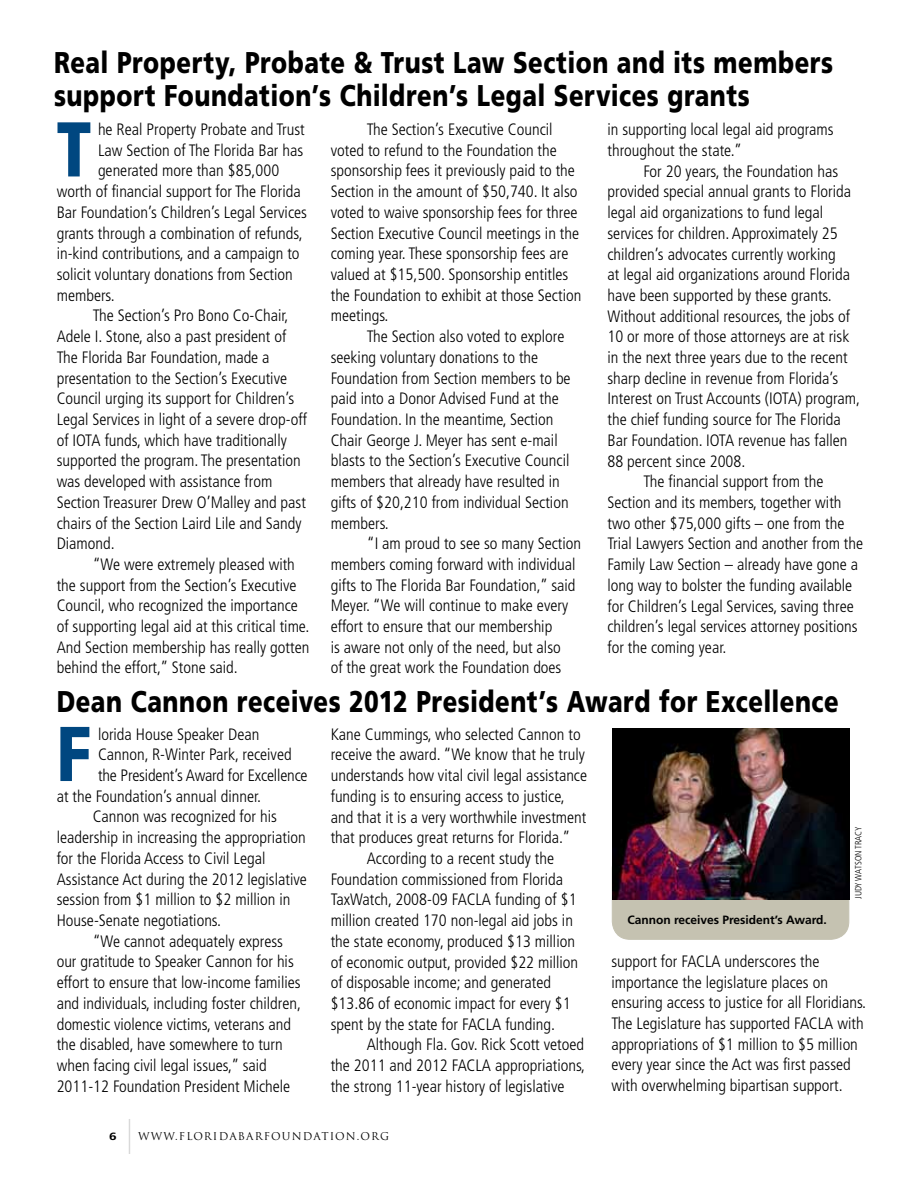
<style>
.page{position:relative;width:918px;height:1188px;background:#fff}
.page>*{position:absolute;margin:0;border:0;box-sizing:border-box;transform-origin:0 0}
.t1{font:900 77.55px "Frutiger LT Std";color:#004780;scale:.8 1}
.t2{font:900 30px/33px "Frutiger LT Std";letter-spacing:.02em;color:#000;scale:.8 1}
.t3{font:300 condensed 16.5px/20.7px "Frutiger LT Std";color:#000}
.t4{font:700 12px "Frutiger LT Std";color:#000}
.t5{font:10.5px "Trajan Pro";letter-spacing:.11em;color:#000}
.t6{font:700 10.5px "Frutiger LT Std";color:#000;scale:1.3 1}
.t7{font:300 condensed 9px "Frutiger LT Std";color:#000}
</style>
<div class="page">
<hr style="left:129px;top:1119px;width:1px;height:35px;background:#000">
<div style="left:612px;top:851px;width:237px;height:88px;background:#c5c2b1;border-radius:18px"></div>
<div style="left:612px;top:851px;width:237px;height:89px;border:1px solid #c5c2b1;border-radius:18px"></div>
<img style="left:612px;top:728px;width:237px;height:172px">
<h2 class="t2" style="left:54px;top:46px;width:976px">Real Property, Probate &amp; Trust Law Section and its members support Foundation’s Children’s Legal Services grants</h2>
<p class="t3" style="left:331px;top:119px;width:252px;text-indent:36px">The Section’s Executive Council voted to refund to the Foundation the sponsorship fees it previously paid to the Section in the amount of $50,740. It also voted to waive sponsorship fees for three Section Executive Council meetings in the coming year. These sponsorship fees are valued at $15,500. Sponsorship entitles the Foundation to exhibit at those Section meetings.</p>
<p class="t3" style="left:331px;top:326px;width:241px;text-indent:36px">The Section also voted to explore seeking voluntary donations to the Foundation from Section members to be paid into a Donor Advised Fund at the Foundation. In the meantime, Section Chair George J. Meyer has sent e-mail blasts to the Section’s Executive Council members that already have resulted in gifts of $20,210 from individual Section members.</p>
<p class="t3" style="left:331px;top:533px;width:252px;text-indent:36px">“I am proud to see so many Section members coming forward with individual gifts to The Florida Bar Foundation,” said Meyer. “We will continue to make every effort to ensure that our membership<br>is aware not only of the need, but also<br>of the great work the Foundation does</p>
<h1 class="t1" style="left:57px;top:102px;width:45px">T</h1>
<p class="t3" style="left:98px;top:119px;width:208px">he Real Property Probate and Trust</p>
<p class="t3" style="left:608px;top:119px;width:228px">in supporting local legal aid programs throughout the state.”</p>
<p class="t3" style="left:644px;top:161px;width:196px">For 20 years, the Foundation has</p>
<p class="t3" style="left:608px;top:182px;width:245px">provided special annual grants to Florida</p>
<p class="t3" style="left:608px;top:202px;width:217px">legal aid organizations to fund legal</p>
<p class="t3" style="left:608px;top:223px;width:232px">services for children. Approximately 25</p>
<p class="t3" style="left:608px;top:244px;width:230px">children’s advocates currently working</p>
<p class="t3" style="left:608px;top:264px;width:244px">at legal aid organizations around Florida</p>
<p class="t3" style="left:608px;top:285px;width:226px">have been supported by these grants.</p>
<p class="t3" style="left:608px;top:306px;width:244px">Without additional resources, the jobs of</p>
<p class="t3" style="left:608px;top:327px;width:243px">10 or more of those attorneys are at risk</p>
<p class="t3" style="left:608px;top:347px;width:242px">in the next three years due to the recent</p>
<p class="t3" style="left:608px;top:368px;width:232px">sharp decline in revenue from Florida’s</p>
<p class="t3" style="left:608px;top:389px;width:254px">Interest on Trust Accounts (IOTA) program,</p>
<p class="t3" style="left:608px;top:409px;width:235px">the chief funding source for The Florida</p>
<p class="t3" style="left:608px;top:430px;width:241px">Bar Foundation. IOTA revenue has fallen</p>
<p class="t3" style="left:608px;top:451px;width:139px">88 percent since 2008.</p>
<p class="t3" style="left:644px;top:471px;width:181px">The financial support from the</p>
<p class="t3" style="left:608px;top:492px;width:236px">Section and its members, together with</p>
<p class="t3" style="left:608px;top:513px;width:238px">two other $75,000 gifts – one from the</p>
<p class="t3" style="left:608px;top:534px;width:257px">Trial Lawyers Section and another from the</p>
<p class="t3" style="left:608px;top:554px;width:252px">Family Law Section – already have gone a</p>
<p class="t3" style="left:608px;top:575px;width:246px">long way to bolster the funding available</p>
<p class="t3" style="left:608px;top:596px;width:248px">for Children’s Legal Services, saving three</p>
<p class="t3" style="left:608px;top:616px;width:252px">children’s legal services attorney positions</p>
<p class="t3" style="left:608px;top:637px;width:120px">for the coming year.</p>
<h2 class="t2" style="left:57px;top:685px;width:979px">Dean Cannon receives 2012 President’s Award for Excellence</h2>
<h1 class="t1" style="left:57px;top:707px;width:45px">F</h1>
<p class="t3" style="left:98px;top:724px;width:163px">lorida House Speaker Dean</p>
<p class="t3" style="left:98px;top:140px;width:207px">Law Section of The Florida Bar has</p>
<p class="t3" style="left:98px;top:161px;width:183px">generated more than $85,000</p>
<p class="t3" style="left:57px;top:181px;width:246px">worth of financial support for The Florida</p>
<p class="t3" style="left:57px;top:202px;width:252px">Bar Foundation’s Children’s Legal Services</p>
<p class="t3" style="left:57px;top:223px;width:247px">grants through a combination of refunds,</p>
<p class="t3" style="left:57px;top:244px;width:244px">in-kind contributions, and a campaign to</p>
<p class="t3" style="left:57px;top:264px;width:237px">solicit voluntary donations from Section</p>
<p class="t3" style="left:57px;top:285px;width:60px">members.</p>
<p class="t3" style="left:93px;top:306px;width:197px">The Section’s Pro Bono Co-Chair,</p>
<p class="t3" style="left:57px;top:326px;width:231px">Adele I. Stone, also a past president of</p>
<p class="t3" style="left:57px;top:347px;width:214px">The Florida Bar Foundation, made a</p>
<p class="t3" style="left:57px;top:368px;width:232px">presentation to the Section’s Executive</p>
<p class="t3" style="left:57px;top:388px;width:239px">Council urging its support for Children’s</p>
<p class="t3" style="left:57px;top:409px;width:252px">Legal Services in light of a severe drop-off</p>
<p class="t3" style="left:57px;top:430px;width:232px">of IOTA funds, which have traditionally</p>
<p class="t3" style="left:57px;top:451px;width:246px">supported the program. The presentation</p>
<p class="t3" style="left:57px;top:471px;width:217px">was developed with assistance from</p>
<p class="t3" style="left:57px;top:492px;width:251px">Section Treasurer Drew O’Malley and past</p>
<p class="t3" style="left:57px;top:513px;width:247px">chairs of the Section Laird Lile and Sandy</p>
<p class="t3" style="left:57px;top:533px;width:60px">Diamond.</p>
<p class="t3" style="left:93px;top:554px;width:204px">“We were extremely pleased with</p>
<p class="t3" style="left:57px;top:575px;width:241px">the support from the Section’s Executive</p>
<p class="t3" style="left:57px;top:596px;width:243px">Council, who recognized the importance</p>
<p class="t3" style="left:57px;top:616px;width:254px">of supporting legal aid at this critical time.</p>
<p class="t3" style="left:57px;top:637px;width:254px">And Section membership has really gotten</p>
<p class="t3" style="left:57px;top:658px;width:183px">behind the effort,” Stone said.</p>
<p class="t3" style="left:331px;top:724px;width:251px">Kane Cummings, who selected Cannon to</p>
<p class="t3" style="left:331px;top:745px;width:256px">receive the award. “We know that he truly</p>
<p class="t3" style="left:331px;top:765px;width:258px">understands how vital civil legal assistance</p>
<p class="t3" style="left:331px;top:786px;width:236px">funding is to ensuring access to justice,</p>
<p class="t3" style="left:331px;top:807px;width:257px">and that it is a very worthwhile investment</p>
<p class="t3" style="left:331px;top:827px;width:241px">that produces great returns for Florida.”</p>
<p class="t3" style="left:367px;top:848px;width:189px">According to a recent study the</p>
<p class="t3" style="left:331px;top:869px;width:234px">Foundation commissioned from Florida</p>
<p class="t3" style="left:331px;top:890px;width:247px">TaxWatch, 2008-09 FACLA funding of $1</p>
<p class="t3" style="left:331px;top:910px;width:244px">million created 170 non-legal aid jobs in</p>
<p class="t3" style="left:331px;top:931px;width:246px">the state economy, produced $13 million</p>
<p class="t3" style="left:331px;top:952px;width:249px">of economic output, provided $22 million</p>
<p class="t3" style="left:331px;top:972px;width:222px">of disposable income; and generated</p>
<p class="t3" style="left:331px;top:993px;width:242px">$13.86 of economic impact for every $1</p>
<p class="t3" style="left:331px;top:1014px;width:226px">spent by the state for FACLA funding.</p>
<p class="t3" style="left:367px;top:1035px;width:219px">Although Fla. Gov. Rick Scott vetoed</p>
<p class="t3" style="left:331px;top:1055px;width:256px">the 2011 and 2012 FACLA appropriations,</p>
<p class="t3" style="left:331px;top:1076px;width:235px">the strong 11-year history of legislative</p>
<p class="t3" style="left:98px;top:745px;width:195px">Cannon, R-Winter Park, received</p>
<p class="t3" style="left:98px;top:765px;width:211px">the President’s Award for Excellence</p>
<p class="t3" style="left:57px;top:786px;width:206px">at the Foundation’s annual dinner.</p>
<p class="t3" style="left:93px;top:807px;width:186px">Cannon was recognized for his</p>
<p class="t3" style="left:57px;top:827px;width:251px">leadership in increasing the appropriation</p>
<p class="t3" style="left:57px;top:848px;width:210px">for the Florida Access to Civil Legal</p>
<p class="t3" style="left:57px;top:869px;width:252px">Assistance Act during the 2012 legislative</p>
<p class="t3" style="left:57px;top:889px;width:235px">session from $1 million to $2 million in</p>
<p class="t3" style="left:57px;top:910px;width:166px">House-Senate negotiations.</p>
<p class="t3" style="left:93px;top:931px;width:192px">“We cannot adequately express</p>
<p class="t3" style="left:57px;top:952px;width:239px">our gratitude to Speaker Cannon for his</p>
<p class="t3" style="left:57px;top:972px;width:245px">effort to ensure that low-income families</p>
<p class="t3" style="left:57px;top:993px;width:246px">and individuals, including foster children,</p>
<p class="t3" style="left:57px;top:1014px;width:236px">domestic violence victims, veterans and</p>
<p class="t3" style="left:57px;top:1034px;width:228px">the disabled, have somewhere to turn</p>
<p class="t3" style="left:57px;top:1055px;width:212px">when facing civil legal issues,” said</p>
<p class="t3" style="left:57px;top:1076px;width:235px">2011-12 Foundation President Michele</p>
<p class="t7" style="left:853px;top:899px;width:74px;rotate:-90deg">JUDY WATSON TRACY</p>
<p class="t4" style="left:627px;top:912px;width:201px">Cannon receives President’s Award.</p>
<p class="t3" style="left:611px;top:951px;width:256px">support for FACLA underscores the importance the legislature places on ensuring access to justice for all Floridians.<br>The Legislature has supported FACLA with appropriations of $1 million to $5 million every year since the Act was first passed with overwhelming bipartisan support.</p>
<p class="t6" style="left:109px;top:1130px;width:7px">6</p>
<p class="t5" style="left:138px;top:1130px;width:253px">WWW.FLORIDABARFOUNDATION.ORG</p>
</div>
